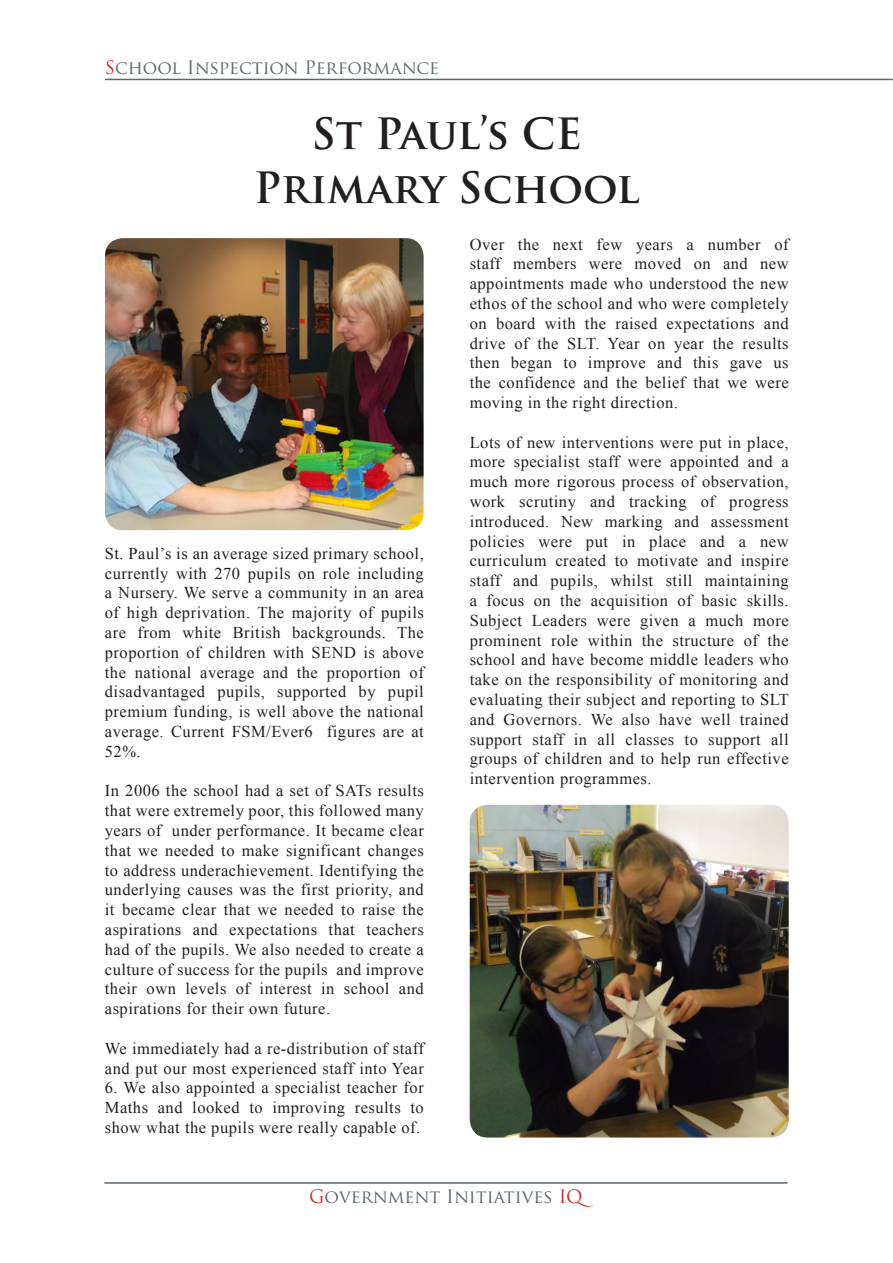
<style>
.page{position:relative;width:893px;height:1263px;background:#fff}
.page>*{position:absolute;margin:0;border:0;box-sizing:border-box;transform-origin:0 0}
.t1{font:700 42px "Trajan Pro";color:#231f20}
.t2{font:18px "Trajan Pro";color:#5a676e}
.t3{font:16.5px/19.8px "Times New Roman";letter-spacing:.03em;color:#231f20;text-align:justify}
.s1{color:#d1232a}
</style>
<div class="page">
<hr style="left:105px;top:79px;width:788px;height:1px;background:#5a676e">
<hr style="left:104px;top:1182px;width:684px;height:2px;background:#5a676e">
<img style="left:105px;top:238px;width:319px;height:292px">
<img style="left:470px;top:805px;width:319px;height:332px">
<p class="t2" style="left:105px;top:56px;width:336px"><span class="s1">S</span>chool Inspection Performance</p>
<p class="t1" style="left:312px;top:107px;width:272px">St Paul’s CE</p>
<p class="t1" style="left:254px;top:161px;width:387px">Primary School</p>
<p class="t3" style="left:105px;top:543px;width:320px">St. Paul’s is an average sized primary school, currently with 270 pupils on role including a Nursery. We serve a community in an area of high deprivation. The majority of pupils are from white British backgrounds. The proportion of children with SEND is above the national average and the proportion of disadvantaged pupils, supported by pupil premium funding, is well above the national average. Current FSM/Ever6 figures are at 52%.</p>
<p class="t3" style="left:105px;top:780px;width:320px">In 2006 the school had a set of SATs results that were extremely poor, this followed many years of under performance. It became clear that we needed to make significant changes to address underachievement. Identifying the underlying causes was the first priority, and it became clear that we needed to raise the aspirations and expectations that teachers had of the pupils. We also needed to create a culture of success for the pupils and improve their own levels of interest in school and aspirations for their own future.</p>
<p class="t3" style="left:105px;top:1038px;width:320px">We immediately had a re-distribution of staff and put our most experienced staff into Year</p>
<p class="t3" style="left:105px;top:1077px;width:320px">6. We also appointed a specialist teacher for Maths and looked to improving results to show what the pupils were really capable of.</p>
<p class="t3" style="left:470px;top:234px;width:320px">Over the next few years a number of staff members were moved on and new appointments made who understood the new ethos of the school and who were completely on board with the raised expectations and drive of the SLT. Year on year the results then began to improve and this gave us the confidence and the belief that we were moving in the right direction.</p>
<p class="t3" style="left:470px;top:432px;width:321px">Lots of new interventions were put in place, more specialist staff were appointed and a much more rigorous process of observation, work scrutiny and tracking of progress introduced. New marking and assessment policies were put in place and a new curriculum created to motivate and inspire staff and pupils, whilst still maintaining a focus on the acquisition of basic skills.<br>Subject Leaders were given a much more prominent role within the structure of the school and have become middle leaders who take on the responsibility of monitoring and evaluating their subject and reporting to SLT and Governors. We also have well trained support staff in all classes to support all groups of children and to help run effective intervention programmes.</p>
<p class="t2" style="left:309px;top:1185px;width:286px"><span class="s1">G</span>overnment Initiatives <span class="s1">IQ</span></p>
</div>
